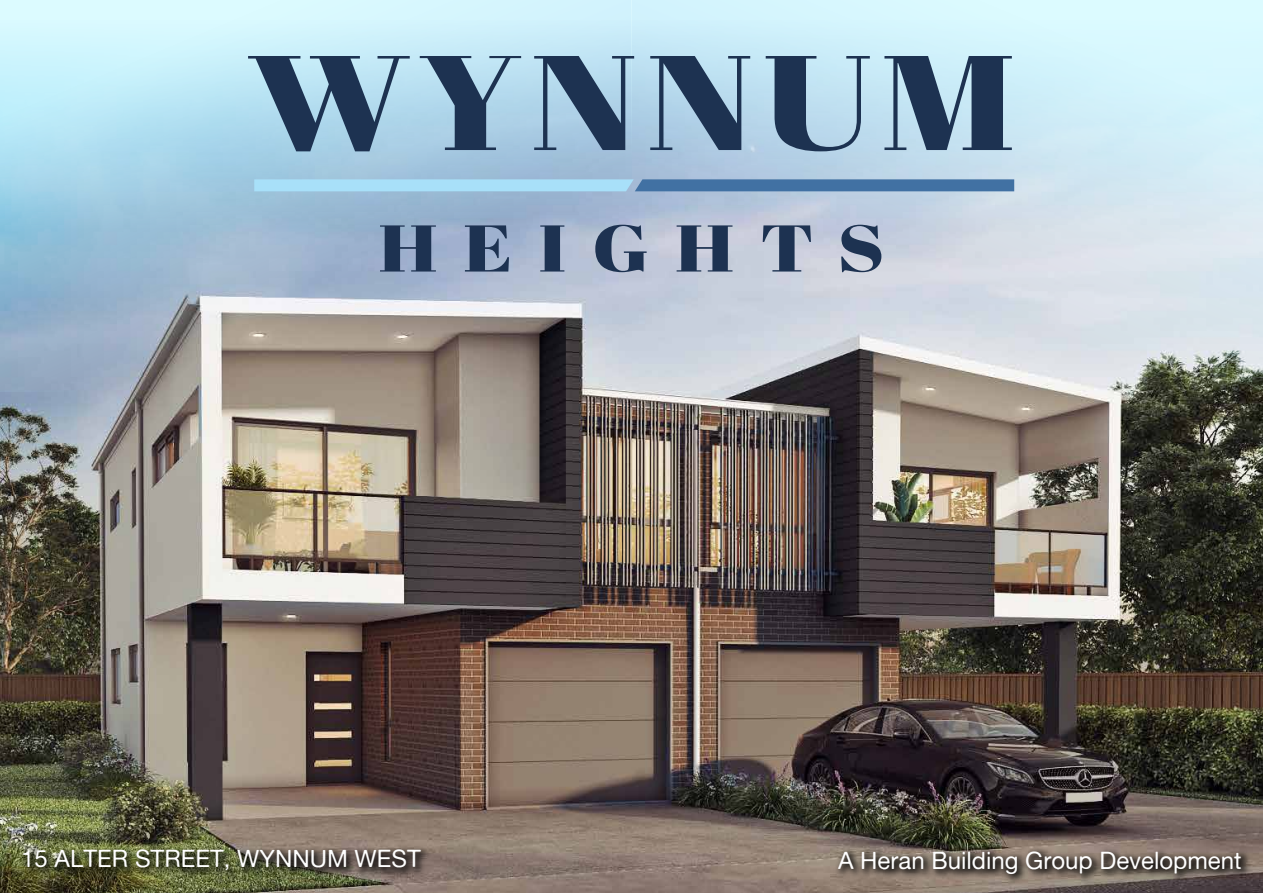
<style>
.page{position:relative;width:1263px;height:893px;background:#fff}
.page>*{position:absolute;margin:0;border:0;box-sizing:border-box;transform-origin:0 0}
.t1{font:134.25px "Abril Fatface";letter-spacing:.05em;color:#1d3251;scale:1.2 1}
.t2{font:65.85px "Abril Fatface";letter-spacing:.325em;color:#1d3251;scale:1.2 1}
.t3{font:24px "Alte Haas Grotesk";color:#fff}
</style>
<div class="page">
<img style="left:0;top:392px;width:1263px;height:501px">
<svg style="left:0;top:0;width:631px;height:392px;background:#acc6d5"></svg>
<svg style="left:631px;top:0;width:632px;height:392px;background:#c9dbe6"></svg>
<div style="left:833px;top:846px;width:419px;height:39px;background:#000;opacity:.75"></div>
<div style="left:19px;top:845px;width:413px;height:36px;background:#000;opacity:.75"></div>
<svg style="left:254px;top:179px;width:760px;height:12px;background:#76a9ce"></svg>
<h1 class="t1" style="left:247px;top:8px;width:642px">WYNNUM</h1>
<h2 class="t2" style="left:378px;top:202px;width:423px">HEIGHTS</h2>
<p class="t3" style="left:21px;top:844px;width:401px">15 ALTER STREET, WYNNUM WEST</p>
<p class="t3" style="left:838px;top:846px;width:405px">A Heran Building Group Development</p>
</div>
